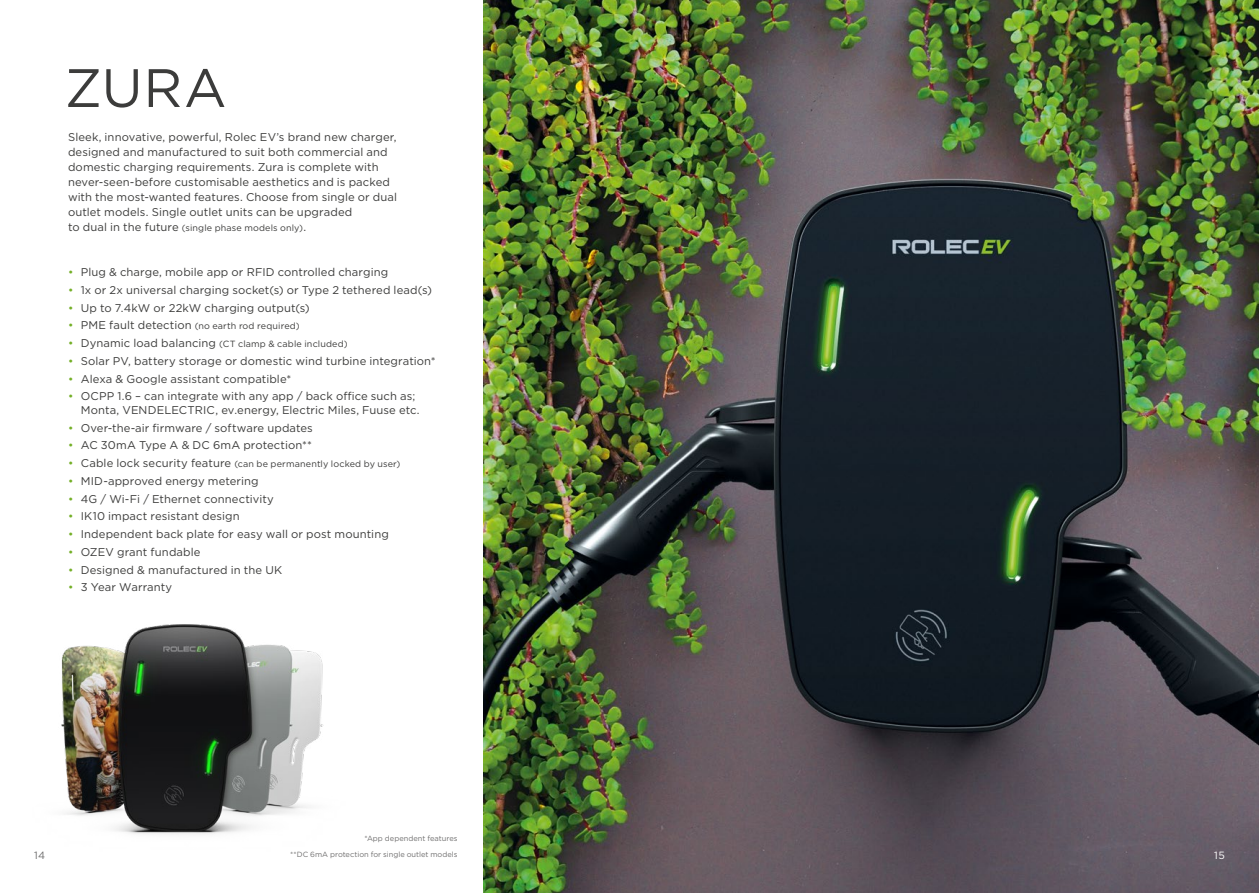
<style>
.page{position:relative;width:1259px;height:893px;background:#fff}
.page>*{position:absolute;margin:0;border:0;box-sizing:border-box;transform-origin:0 0}
.t1{font:54px "Gotham";color:#3c3c3b}
.t2{font:11.25px/15px "Gotham";letter-spacing:.01em;color:#3c3c3b}
.t3{font:10.5px "Gotham";color:#706f6f}
.t4{font:10.5px "Gotham";color:#fff}
.t5{font:9px "Gotham";letter-spacing:.02em;color:#3c3c3b}
.t6{font:7.5px/15.3px "Gotham";color:#706f6f;text-align:right}
.s1{font-size:11.25px}
.s2{color:#74af27}
.s3{font-size:11.25px;color:#74af27}
</style>
<div class="page">
<img style="left:483px;top:0;width:776px;height:893px">
<img style="left:61px;top:624px;width:263px;height:211px">
<h1 class="t1" style="left:65px;top:53px;width:163px">ZURA</h1>
<p class="t2" style="left:68px;top:129px;width:331px">Sleek, innovative, powerful, Rolec EV’s brand new charger, designed and manufactured to suit both commercial and domestic charging requirements. Zura is complete with never-seen-before customisable aesthetics and is packed with the most-wanted features. Choose from single or dual outlet models. Single outlet units can be upgraded</p>
<p class="t5" style="left:68px;top:222px;width:240px"><span class="s1">to dual in the future</span> (single phase models only)<span class="s1">.</span></p>
<p class="t2" style="left:68px;top:264px;width:322px"><span class="s2">•</span> Plug &amp; charge, mobile app or RFID controlled charging</p>
<p class="t2" style="left:68px;top:282px;width:365px"><span class="s2">•</span> 1x or 2x universal charging socket(s) or Type 2 tethered lead(s)</p>
<p class="t2" style="left:68px;top:300px;width:243px"><span class="s2">•</span> Up to 7.4kW or 22kW charging output(s)</p>
<p class="t5" style="left:68px;top:320px;width:233px"><span class="s3">•</span> <span class="s1">PME fault detection</span> (no earth rod required)</p>
<p class="t5" style="left:68px;top:338px;width:281px"><span class="s3">•</span> <span class="s1">Dynamic load balancing</span> (CT clamp &amp; cable included)</p>
<p class="t2" style="left:68px;top:353px;width:369px"><span class="s2">•</span> Solar PV, battery storage or domestic wind turbine integration*</p>
<p class="t2" style="left:68px;top:371px;width:225px"><span class="s2">•</span> Alexa &amp; Google assistant compatible*</p>
<p class="t2" style="left:81px;top:389px;width:340px;line-height:13.5px;text-indent:-13px"><span class="s2">•</span> OCPP 1.6 – can integrate with any app / back office such as;<br>Monta, VENDELECTRIC, ev .energy, Electric Miles, Fuuse etc.</p>
<p class="t2" style="left:68px;top:420px;width:246px"><span class="s2">•</span> Over-the-air firmware / software updates</p>
<p class="t2" style="left:68px;top:438px;width:245px"><span class="s2">•</span> AC 30mA Type A &amp; DC 6mA protection**</p>
<p class="t5" style="left:68px;top:458px;width:334px"><span class="s3">•</span> <span class="s1">Cable lock security feature</span> (can be permanently locked by user)</p>
<p class="t2" style="left:68px;top:473px;width:192px"><span class="s2">•</span> MID-approved energy metering</p>
<p class="t2" style="left:68px;top:491px;width:207px"><span class="s2">•</span> 4G / Wi-Fi / Ethernet connectivity</p>
<p class="t2" style="left:68px;top:509px;width:173px"><span class="s2">•</span> IK10 impact resistant design</p>
<p class="t2" style="left:68px;top:526px;width:322px"><span class="s2">•</span> Independent back plate for easy wall or post mounting</p>
<p class="t2" style="left:68px;top:544px;width:134px"><span class="s2">•</span> OZEV grant fundable</p>
<p class="t2" style="left:68px;top:562px;width:216px"><span class="s2">•</span> Designed &amp; manufactured in the UK</p>
<p class="t2" style="left:68px;top:580px;width:106px"><span class="s2">•</span> 3 Year Warranty</p>
<p class="t6" style="left:290px;top:831px;width:169px">*App dependent features<br>**DC 6mA protection for single outlet models</p>
<p class="t3" style="left:34px;top:848px;width:13px">14</p>
<p class="t4" style="left:1214px;top:848px;width:12px">15</p>
</div>
